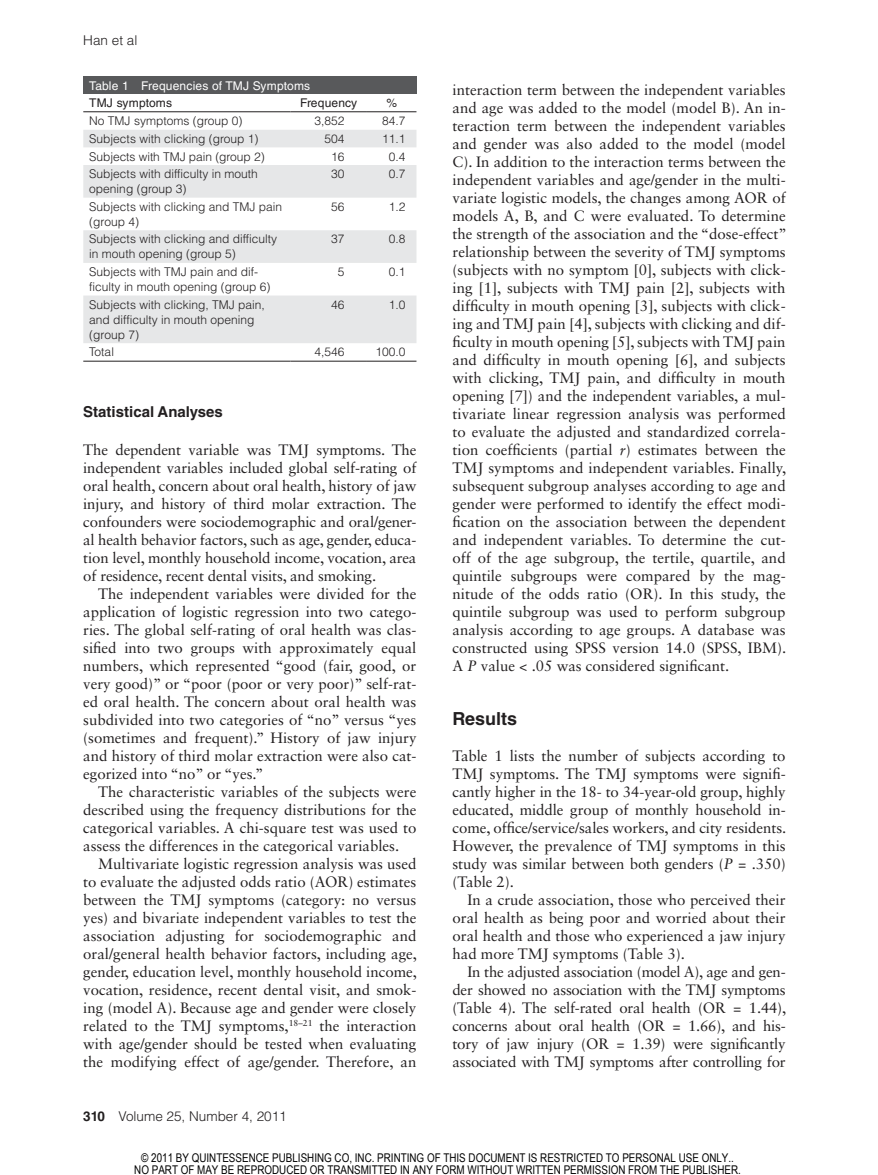
<style>
.page{position:relative;width:878px;height:1175px;background:#fff}
.page>*{position:absolute;margin:0;border:0;box-sizing:border-box;transform-origin:0 0}
.t1{font:700 18px "Helvetica LT Std";color:#221f20}
.t2{font:15px/18px "Sabon LT Std";color:#221f20;text-align:justify}
.t3{font:700 15px "Helvetica LT Std";color:#221f20}
.t4{font:300 13.5px "Helvetica LT Std";color:#221f20}
.t5{font:300 12px/15px "Helvetica LT Std";color:#221f20}
.t6{font:12px/12px "Arial Narrow";color:#000;text-align:center}
.t7{font:12px "Helvetica LT Std";letter-spacing:.015em;color:#fff}
.t8{font:12px "Helvetica LT Std";letter-spacing:.015em;color:#221f20}
.s1{font-weight:700}
.s2{font-style:italic}
</style>
<div class="page">
<div style="left:83px;top:76px;width:333px;height:18px;background:#58595b"></div>
<svg style="left:83px;top:112px;width:333px;height:249px"></svg>
<svg style="left:83px;top:130px;width:333px;height:213px;fill:#e6e7e8"></svg>
<hr style="left:83px;top:111px;width:207px;height:1px;background:#221f20">
<hr style="left:290px;top:111px;width:77px;height:1px;background:#221f20">
<hr style="left:367px;top:111px;width:49px;height:1px;background:#221f20">
<hr style="left:83px;top:361px;width:207px;height:1px;background:#221f20">
<hr style="left:290px;top:361px;width:77px;height:1px;background:#221f20">
<hr style="left:367px;top:361px;width:49px;height:1px;background:#221f20">
<p class="t4" style="left:83px;top:32px;width:56px">Han et al</p>
<p class="t7" style="left:89px;top:78px;width:222px">Table 1 Frequencies of TMJ Symptoms</p>
<p class="t8" style="left:89px;top:96px;width:84px">TMJ symptoms</p>
<p class="t8" style="left:300px;top:96px;width:59px">Frequency</p>
<p class="t8" style="left:386px;top:96px;width:12px">%</p>
<p class="t5" style="left:89px;top:113px;width:155px">No TMJ symptoms (group 0)</p>
<p class="t5" style="left:314px;top:113px;width:32px">3,852</p>
<p class="t5" style="left:382px;top:113px;width:25px">84.7</p>
<p class="t5" style="left:89px;top:131px;width:171px">Subjects with clicking (group 1)</p>
<p class="t5" style="left:324px;top:131px;width:22px">504</p>
<p class="t5" style="left:382px;top:131px;width:25px">11.1</p>
<p class="t5" style="left:89px;top:149px;width:177px">Subjects with TMJ pain (group 2)</p>
<p class="t5" style="left:331px;top:149px;width:15px">16</p>
<p class="t5" style="left:389px;top:149px;width:18px">0.4</p>
<p class="t5" style="left:89px;top:166px;width:170px">Subjects with difficulty in mouth opening (group 3)</p>
<p class="t5" style="left:331px;top:166px;width:15px">30</p>
<p class="t5" style="left:389px;top:166px;width:18px">0.7</p>
<p class="t5" style="left:89px;top:199px;width:194px">Subjects with clicking and TMJ pain (group 4)</p>
<p class="t5" style="left:331px;top:199px;width:15px">56</p>
<p class="t5" style="left:389px;top:199px;width:18px">1.2</p>
<p class="t5" style="left:89px;top:231px;width:189px">Subjects with clicking and difficulty in mouth opening (group 5)</p>
<p class="t5" style="left:331px;top:231px;width:15px">37</p>
<p class="t5" style="left:389px;top:231px;width:18px">0.8</p>
<p class="t5" style="left:89px;top:264px;width:183px">Subjects with TMJ pain and dif&shy;ficulty in mouth opening (group 6)</p>
<p class="t5" style="left:338px;top:264px;width:8px">5</p>
<p class="t5" style="left:389px;top:264px;width:18px">0.1</p>
<p class="t5" style="left:89px;top:297px;width:177px">Subjects with clicking, TMJ pain, and difficulty in mouth opening (group 7)</p>
<p class="t5" style="left:331px;top:297px;width:15px">46</p>
<p class="t5" style="left:389px;top:297px;width:18px">1.0</p>
<p class="t5" style="left:89px;top:344px;width:26px">Total</p>
<p class="t5" style="left:314px;top:344px;width:32px">4,546</p>
<p class="t5" style="left:375px;top:344px;width:32px">100.0</p>
<p class="t3" style="left:83px;top:403px;width:141px">Statistical Analyses</p>
<p class="t2" style="left:83px;top:440px;width:335px">The dependent variable was TMJ symptoms. The independent variables included global self-rating of oral health, concern about oral health, history of jaw injury, and history of third molar extraction. The confounders were sociodemographic and oral/gener&shy;al health behavior factors, such as age, gender, educa&shy;tion level, monthly household income, vocation, area of residence, recent dental visits, and smoking.</p>
<p class="t2" style="left:83px;top:584px;width:335px;text-indent:15px">The independent variables were divided for the application of logistic regression into two catego&shy;ries. The global self-rating of oral health was clas&shy;sified into two groups with approximately equal numbers, which represented “good (fair, good, or very good)” or “poor (poor or very poor)” self-rat&shy;ed oral health. The concern about oral health was subdivided into two categories of “no” versus “yes (sometimes and frequent).” History of jaw injury and history of third molar extraction were also cat&shy;egorized into “no” or “yes.”</p>
<p class="t2" style="left:83px;top:782px;width:335px;text-indent:15px">The characteristic variables of the subjects were described using the frequency distributions for the categorical variables. A chi-square test was used to assess the differences in the categorical variables.</p>
<p class="t2" style="left:83px;top:854px;width:335px;text-indent:15px">Multivariate logistic regression analysis was used to evaluate the adjusted odds ratio (AOR) estimates between the TMJ symptoms (category: no versus yes) and bivariate independent variables to test the association adjusting for sociodemographic and oral/general health behavior factors, including age, gender, education level, monthly household income, vocation, residence, recent dental visit, and smok&shy;ing (model A). Because age and gender were closely related to the TMJ symptoms,<sup>18–21</sup> the interaction with age/gender should be tested when evaluating the modifying effect of age/gender. Therefore, an</p>
<p class="t4" style="left:83px;top:1107px;width:205px"><span class="s1">310</span> Volume 25, Number 4, 2011</p>
<p class="t2" style="left:452px;top:80px;width:336px">interaction term between the independent variables and age was added to the model (model B). An in&shy;teraction term between the independent variables and gender was also added to the model (model C). In addition to the interaction terms between the independent variables and age/gender in the multi&shy;variate logistic models, the changes among AOR of models A, B, and C were evaluated. To determine the strength of the association and the “dose-effect” relationship between the severity of TMJ symptoms (subjects with no symptom [0], subjects with click&shy;ing [1], subjects with TMJ pain [2], subjects with difficulty in mouth opening [3], subjects with click&shy;ing and TMJ pain [4], subjects with clicking and dif&shy;ficulty in mouth opening [5], subjects with TMJ pain and difficulty in mouth opening [6], and subjects with clicking, TMJ pain, and difficulty in mouth opening [7]) and the independent variables, a mul&shy;tivariate linear regression analysis was performed to evaluate the adjusted and standardized correla&shy;tion coefficients (partial <span class="s2">r</span>) estimates between the TMJ symptoms and independent variables. Finally, subsequent subgroup analyses according to age and gender were performed to identify the effect modi&shy;fication on the association between the dependent and independent variables. To determine the cut&shy;off of the age subgroup, the tertile, quartile, and quintile subgroups were compared by the mag&shy;nitude of the odds ratio (OR). In this study, the quintile subgroup was used to perform subgroup analysis according to age groups. A database was constructed using SPSS version 14.0 (SPSS, IBM).<br>A <span class="s2">P</span> value &lt; .05 was considered significant.</p>
<p class="t1" style="left:452px;top:707px;width:66px">Results</p>
<p class="t2" style="left:452px;top:746px;width:335px">Table 1 lists the number of subjects according to TMJ symptoms. The TMJ symptoms were signifi&shy;cantly higher in the 18- to 34-year-old group, highly educated, middle group of monthly household in&shy;come, office/service/sales workers, and city residents.<br>However, the prevalence of TMJ symptoms in this study was similar between both genders (<span class="s2">P</span> = .350) (Table 2).</p>
<p class="t2" style="left:452px;top:890px;width:334px;text-indent:15px">In a crude association, those who perceived their oral health as being poor and worried about their oral health and those who experienced a jaw injury had more TMJ symptoms (Table 3).</p>
<p class="t2" style="left:452px;top:962px;width:335px;text-indent:15px">In the adjusted association (model A), age and gen&shy;der showed no association with the TMJ symptoms (Table 4). The self-rated oral health (OR = 1.44), concerns about oral health (OR = 1.66), and his&shy;tory of jaw injury (OR = 1.39) were significantly associated with TMJ symptoms after controlling for</p>
<p class="t6" style="left:134px;top:1151px;width:608px">© 2011 BY QUINTESSENCE PUBLISHING CO, INC. PRINTING OF THIS DOCUMENT IS RESTRICTED TO PERSONAL USE ONLY..<br>NO PART OF MAY BE REPRODUCED OR TRANSMITTED IN ANY FORM WITHOUT WRITTEN PERMISSION FROM THE PUBLISHER.</p>
</div>
